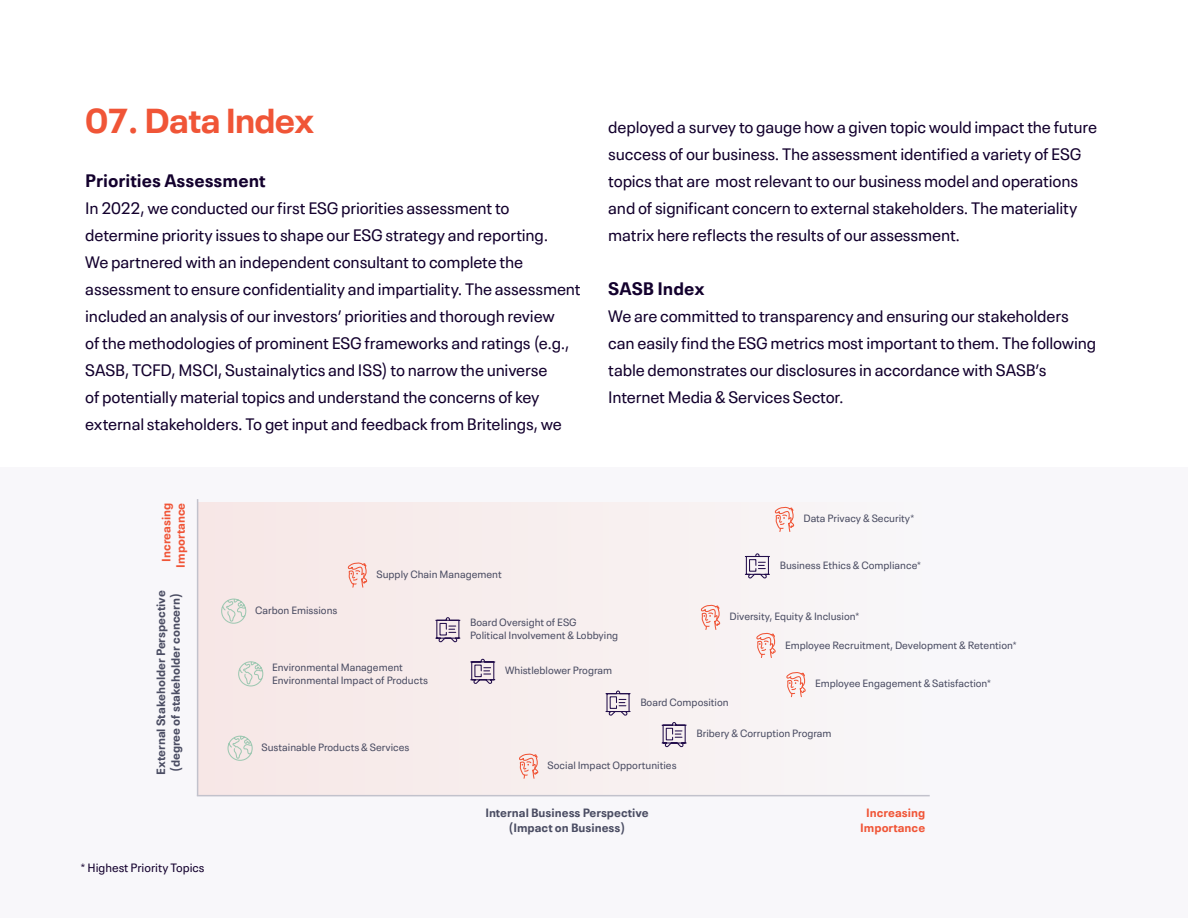
<style>
.page{position:relative;width:1188px;height:918px;background:#fff}
.page>*{position:absolute;margin:0;border:0;box-sizing:border-box;transform-origin:0 0}
.body_copy{font:700 34.5px "Neue Plak";color:#f05537}
.body_copy-2{font:700 18px "Neue Plak Text";color:#13002d}
.body_copy-3{font:16.5px/27px "Neue Plak Text";letter-spacing:-.01em;color:#13002d}
.t1{font:700 12px "Neue Plak Text";color:#4b4d63}
.t2{font:700 12px "Neue Plak Text";color:#f05537}
.footnote{font:12px "Neue Plak Text";color:#13002d}
.t3{font:10.5px "Neue Plak Text";color:#4b4d63}
</style>
<div class="page">
<div style="left:0;top:468px;width:1187px;height:450px;background:#f8f7fa"></div>
<div style="left:198px;top:503px;width:732px;height:292px;background:#f7efee"></div>
<hr style="left:197px;top:499px;width:1px;height:297px;background:#c2c2cc">
<hr style="left:197px;top:795px;width:733px;height:1px;background:#c2c2cc">
<svg style="left:238px;top:661px;width:26px;height:26px"></svg>
<svg style="left:221px;top:598px;width:26px;height:26px"></svg>
<svg style="left:227px;top:735px;width:26px;height:26px"></svg>
<svg style="left:347px;top:562px;width:21px;height:26px"></svg>
<svg style="left:700px;top:604px;width:21px;height:26px"></svg>
<svg style="left:774px;top:506px;width:21px;height:26px"></svg>
<svg style="left:756px;top:633px;width:20px;height:25px"></svg>
<svg style="left:786px;top:672px;width:20px;height:25px"></svg>
<svg style="left:519px;top:753px;width:20px;height:26px"></svg>
<svg style="left:435px;top:617px;width:26px;height:26px"></svg>
<svg style="left:470px;top:658px;width:26px;height:26px"></svg>
<svg style="left:605px;top:690px;width:26px;height:26px"></svg>
<svg style="left:745px;top:553px;width:25px;height:26px"></svg>
<svg style="left:661px;top:722px;width:26px;height:26px"></svg>
<p class="body_copy" style="left:85px;top:97px;width:230px">07. Data Index</p>
<p class="body_copy-2" style="left:85px;top:168px;width:182px">Priorities Assessment</p>
<p class="body_copy-3" style="left:85px;top:194px;width:497px">In 2022, we conducted our first ESG priorities assessment to determine priority issues to shape our ESG strategy and reporting.<br>We partnered with an independent consultant to complete the assessment to ensure confidentiality and impartiality. The assessment included an analysis of our investors’ priorities and thorough review<br>of the methodologies of prominent ESG frameworks and ratings (e.g., SASB, TCFD, MSCI, Sustainalytics and ISS) to narrow the universe<br>of potentially material topics and understand the concerns of key external stakeholders. To get input and feedback from Britelings, we</p>
<p class="t2" style="left:158px;top:562px;width:60px;rotate:-90deg">Increasing</p>
<p class="t2" style="left:172px;top:568px;width:66px;rotate:-90deg">Importance</p>
<p class="t3" style="left:376px;top:567px;width:127px">Supply Chain Management</p>
<p class="body_copy-3" style="left:608px;top:113px;width:490px">deployed a survey to gauge how a given topic would impact the future success of our business. The assessment identified a variety of ESG topics that are most relevant to our business model and operations and of significant concern to external stakeholders. The materiality matrix here reflects the results of our assessment.</p>
<p class="body_copy-2" style="left:608px;top:276px;width:98px">SASB Index</p>
<p class="body_copy-3" style="left:608px;top:302px;width:490px">We are committed to transparency and ensuring our stakeholders can easily find the ESG metrics most important to them. The following table demonstrates our disclosures in accordance with SASB’s Internet Media &amp; Services Sector.</p>
<p class="t3" style="left:803px;top:511px;width:112px">Data Privacy &amp; Security*</p>
<p class="t3" style="left:780px;top:558px;width:143px">Business Ethics &amp; Compliance*</p>
<p class="t1" style="left:153px;top:775px;width:186px;rotate:-90deg">External Stakeholder Perspective</p>
<p class="t1" style="left:167px;top:772px;width:181px;rotate:-90deg">(degree of stakeholder concern)</p>
<p class="footnote" style="left:81px;top:859px;width:125px">* Highest Priority Topics</p>
<p class="t3" style="left:255px;top:603px;width:84px">Carbon Emissions</p>
<p class="t3" style="left:272px;top:660px;width:132px">Environmental Management</p>
<p class="t3" style="left:272px;top:672px;width:157px">Environmental Impact of Products</p>
<p class="t3" style="left:262px;top:740px;width:149px">Sustainable Products &amp; Services</p>
<p class="t3" style="left:470px;top:615px;width:108px">Board Oversight of ESG</p>
<p class="t3" style="left:470px;top:628px;width:150px">Political Involvement &amp; Lobbying</p>
<p class="t3" style="left:505px;top:663px;width:109px">Whistleblower Program</p>
<p class="t3" style="left:730px;top:609px;width:131px">Diversity, Equity &amp; Inclusion*</p>
<p class="t3" style="left:640px;top:695px;width:90px">Board Composition</p>
<p class="t3" style="left:785px;top:638px;width:233px">Employee Recruitment, Development &amp; Retention*</p>
<p class="t3" style="left:815px;top:676px;width:178px">Employee Engagement &amp; Satisfaction*</p>
<p class="t3" style="left:696px;top:726px;width:137px">Bribery &amp; Corruption Program</p>
<p class="t3" style="left:548px;top:758px;width:131px">Social Impact Opportunities</p>
<p class="t1" style="left:485px;top:804px;width:165px">Internal Business Perspective</p>
<p class="t1" style="left:508px;top:819px;width:119px">(Impact on Business)</p>
<p class="t2" style="left:866px;top:804px;width:60px">Increasing</p>
<p class="t2" style="left:860px;top:819px;width:66px">Importance</p>
</div>
